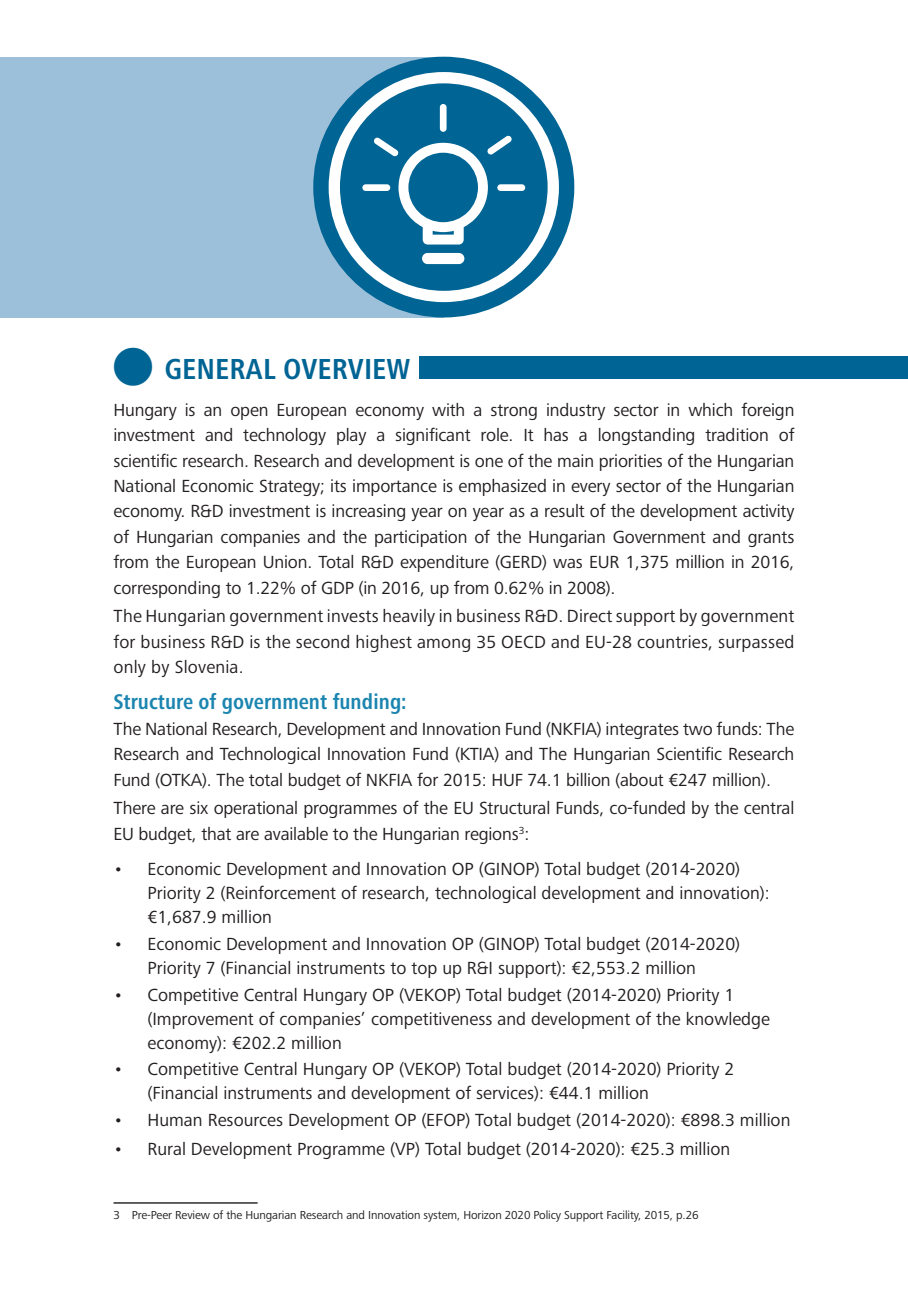
<style>
.page{position:relative;width:908px;height:1304px;background:#fff}
.page>*{position:absolute;margin:0;border:0;box-sizing:border-box;transform-origin:0 0}
.t1{font:700 condensed 30px "Frutiger Next Pro";color:#006494}
.t2{font:700 condensed 22px "Frutiger Next Pro";color:#1b85b0}
.t3{font:18.2px/25.4px "Frutiger Next Pro";color:#231f20}
.t4{font:12px "Frutiger Next Pro";letter-spacing:-.01em;color:#231f20}
</style>
<div class="page">
<hr style="left:113px;top:1202px;width:144px;height:2px;background:#231f20">
<div style="left:420px;top:357px;width:487px;height:22px;background:#006494"></div>
<div style="left:0;top:57px;width:443px;height:260px;background:#9cc0d9"></div>
<div style="left:313px;top:57px;width:261px;height:260px;background:#006494;border-radius:50%"></div>
<svg style="left:328px;top:72px;width:230px;height:230px"></svg>
<h1 class="t1" style="left:164px;top:352px;width:247px">GENERAL OVERVIEW</h1>
<p class="t3" style="left:113px;top:397px;width:682px;text-align:justify">Hungary is an open European economy with a strong industry sector in which foreign investment and technology play a significant role. It has a longstanding tradition of scientific research. Research and development is one of the main priorities of the Hungarian National Economic Strategy; its importance is emphasized in every sector of the Hungarian economy. R&amp;D investment is increasing year on year as a result of the development activity of Hungarian companies and the participation of the Hungarian Government and grants from the European Union. Total R&amp;D expenditure (GERD) was EUR 1,375 million in 2016, corresponding to 1.22% of GDP (in 2016, up from 0.62% in 2008).</p>
<p class="t3" style="left:113px;top:603px;width:682px;text-align:justify">The Hungarian government invests heavily in business R&amp;D. Direct support by government for business R&amp;D is the second highest among 35 OECD and EU-28 countries, surpassed only by Slovenia.</p>
<p class="t2" style="left:113px;top:689px;width:294px">Structure of government funding:</p>
<p class="t3" style="left:113px;top:716px;width:682px;text-align:justify">The National Research, Development and Innovation Fund (NKFIA) integrates two funds: The Research and Technological Innovation Fund (KTIA) and The Hungarian Scientific Research Fund (OTKA). The total budget of NKFIA for 2015: HUF 74.1 billion (about €247 million).</p>
<p class="t3" style="left:113px;top:795px;width:682px">There are six operational programmes of the EU Structural Funds, co-funded by the central<br>EU budget, that are available to the Hungarian regions<sup>3</sup>:</p>
<p class="t3" style="left:147px;top:857px;width:623px;line-height:24px;text-indent:-34px">• Economic Development and Innovation OP (GINOP) Total budget (2014-2020)<br>Priority 2 (Reinforcement of research, technological development and innovation): €1,687.9 million</p>
<p class="t3" style="left:113px;top:932px;width:628px;line-height:24px;text-align:center">• Economic Development and Innovation OP (GINOP) Total budget (2014-2020)<br>Priority 7 (Financial instruments to top up R&amp;I support): €2,553.2 million</p>
<p class="t3" style="left:147px;top:983px;width:623px;line-height:24px;text-indent:-34px">• Competitive Central Hungary OP (VEKOP) Total budget (2014-2020) Priority 1 (Improvement of companies’ competitiveness and development of the knowledge economy): €202.2 million</p>
<p class="t3" style="left:147px;top:1057px;width:588px;line-height:24px;text-indent:-34px">• Competitive Central Hungary OP (VEKOP) Total budget (2014-2020) Priority 2 (Financial instruments and development of services): €44.1 million</p>
<p class="t3" style="left:113px;top:1108px;width:678px">• Human Resources Development OP (EFOP) Total budget (2014-2020): €898.3 million</p>
<p class="t3" style="left:113px;top:1136px;width:618px">• Rural Development Programme (VP) Total budget (2014-2020): €25.3 million</p>
<p class="t4" style="left:113px;top:1208px;width:586px">3 Pre-Peer Review of the Hungarian Research and Innovation system, Horizon 2020 Policy Support Facility, 2015, p.26</p>
</div>
